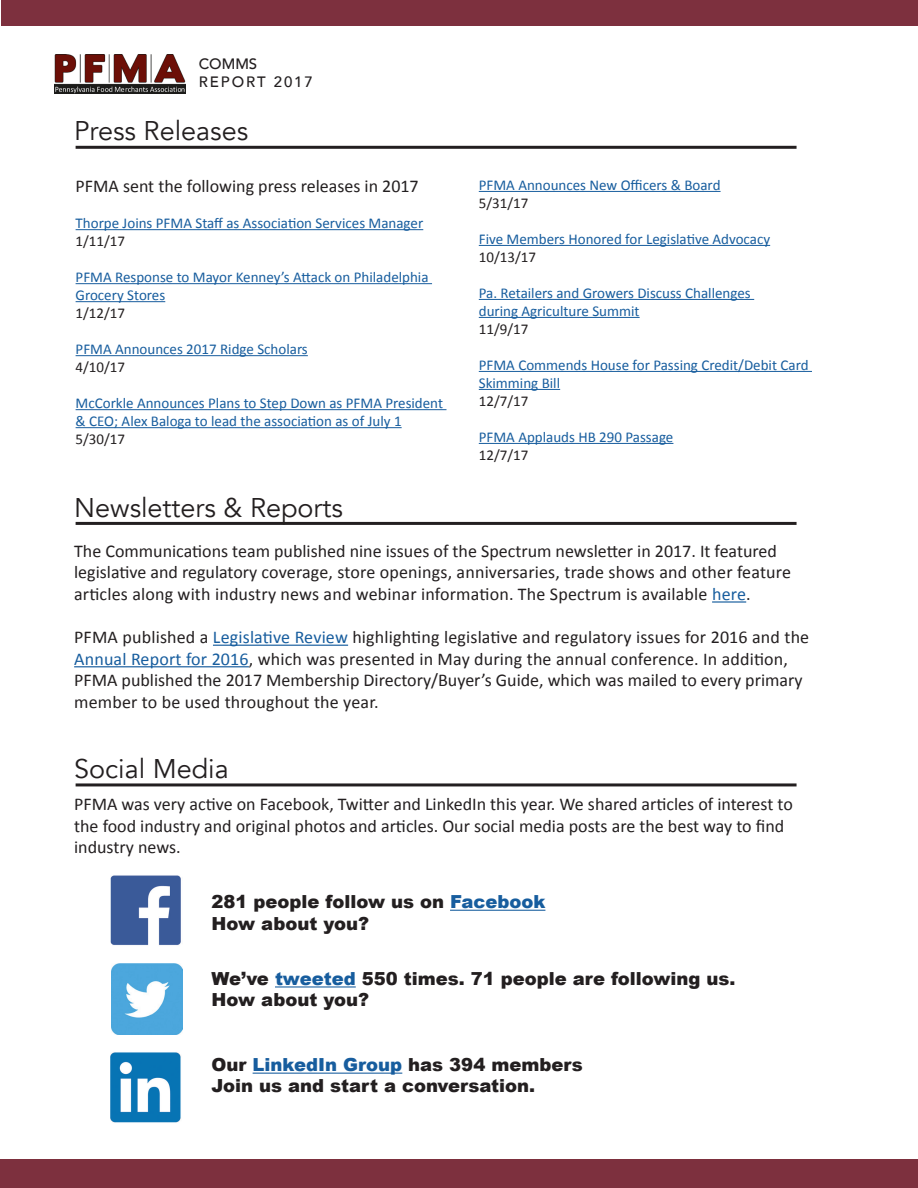
<style>
.page{position:relative;width:918px;height:1188px;background:#fff}
.page>*{position:absolute;margin:0;border:0;box-sizing:border-box;transform-origin:0 0}
.t1{font:27px "Avenir";color:#231f20}
.t2{font:18px/21.6px "Calibri";color:#231f20}
.t3{font:900 18px "Arial";color:#231f20}
.t4{font:15px/18px "Calibri";color:#175d9e}
.t5{font:15px "Calibri";color:#231f20}
.t6{font:500 15px "Avenir";letter-spacing:.13em;color:#231f20}
.s1{color:#175d9e}
</style>
<div class="page">
<img style="left:54px;top:54px;width:131px;height:40px">
<hr style="left:76px;top:229px;width:347px;height:1px;background:#175d9e">
<hr style="left:76px;top:283px;width:356px;height:1px;background:#175d9e">
<hr style="left:76px;top:301px;width:89px;height:1px;background:#175d9e">
<hr style="left:76px;top:355px;width:232px;height:1px;background:#175d9e">
<hr style="left:76px;top:409px;width:370px;height:1px;background:#175d9e">
<hr style="left:76px;top:427px;width:326px;height:1px;background:#175d9e">
<hr style="left:479px;top:191px;width:242px;height:1px;background:#175d9e">
<hr style="left:479px;top:245px;width:291px;height:1px;background:#175d9e">
<hr style="left:479px;top:299px;width:275px;height:1px;background:#175d9e">
<hr style="left:479px;top:317px;width:161px;height:1px;background:#175d9e">
<hr style="left:479px;top:371px;width:333px;height:1px;background:#175d9e">
<hr style="left:479px;top:389px;width:81px;height:1px;background:#175d9e">
<hr style="left:479px;top:443px;width:194px;height:1px;background:#175d9e">
<hr style="left:76px;top:146px;width:721px;height:3px;background:#231f20">
<hr style="left:76px;top:522px;width:721px;height:3px;background:#231f20">
<hr style="left:76px;top:783px;width:721px;height:3px;background:#231f20">
<hr style="left:712px;top:601px;width:34px;height:2px;background:#175d9e">
<hr style="left:213px;top:645px;width:135px;height:1px;background:#175d9e">
<hr style="left:74px;top:666px;width:175px;height:1px;background:#175d9e">
<img style="left:112px;top:964px;width:70px;height:70px">
<img style="left:110px;top:875px;width:71px;height:70px">
<img style="left:110px;top:1052px;width:71px;height:71px">
<hr style="left:450px;top:910px;width:95px;height:1px;background:#175d9e">
<hr style="left:275px;top:986px;width:81px;height:2px;background:#175d9e">
<hr style="left:253px;top:1073px;width:149px;height:1px;background:#175d9e">
<div style="left:1px;top:0;width:917px;height:26px;background:#7d303e"></div>
<div style="left:0;top:1160px;width:918px;height:28px;background:#7d303e"></div>
<p class="t6" style="left:199px;top:51px;width:60px">COMMS</p>
<p class="t6" style="left:199px;top:69px;width:116px">REPORT 2017</p>
<p class="t1" style="left:74px;top:115px;width:176px">Press Releases</p>
<p class="t2" style="left:76px;top:175px;width:345px">PFMA sent the following press releases in 2017</p>
<p class="t4" style="left:76px;top:214px;width:349px">Thorpe Joins PFMA Staff as Association Services Manager</p>
<p class="t5" style="left:76px;top:232px;width:51px">1/11/17</p>
<p class="t4" style="left:76px;top:268px;width:355px">PFMA Response to Mayor Kenney’s Attack on Philadelphia<br>Grocery Stores</p>
<p class="t5" style="left:76px;top:304px;width:51px">1/12/17</p>
<p class="t4" style="left:76px;top:340px;width:234px">PFMA Announces 2017 Ridge Scholars</p>
<p class="t5" style="left:76px;top:358px;width:51px">4/10/17</p>
<p class="t4" style="left:76px;top:394px;width:369px">McCorkle Announces Plans to Step Down as PFMA President</p>
<p class="t4" style="left:76px;top:412px;width:328px">&amp; CEO; Alex Baloga to lead the association as of July 1</p>
<p class="t5" style="left:76px;top:430px;width:51px">5/30/17</p>
<p class="t1" style="left:74px;top:491px;width:270px">Newsletters &amp; Reports</p>
<p class="t4" style="left:479px;top:176px;width:243px">PFMA Announces New Officers &amp; Board</p>
<p class="t5" style="left:479px;top:193px;width:51px">5/31/17</p>
<p class="t4" style="left:479px;top:230px;width:293px">Five Members Honored for Legislative Advocacy</p>
<p class="t5" style="left:479px;top:247px;width:59px">10/13/17</p>
<p class="t4" style="left:479px;top:284px;width:274px">Pa. Retailers and Growers Discuss Challenges</p>
<p class="t4" style="left:479px;top:302px;width:162px">during Agriculture Summit</p>
<p class="t5" style="left:479px;top:319px;width:51px">11/9/17</p>
<p class="t4" style="left:479px;top:356px;width:331px">PFMA Commends House for Passing Credit/Debit Card</p>
<p class="t4" style="left:479px;top:374px;width:83px">Skimming Bill</p>
<p class="t5" style="left:479px;top:391px;width:51px">12/7/17</p>
<p class="t4" style="left:479px;top:428px;width:196px">PFMA Applauds HB 290 Passage</p>
<p class="t5" style="left:479px;top:445px;width:51px">12/7/17</p>
<p class="t2" style="left:74px;top:540px;width:718px">The Communications team published nine issues of the Spectrum newsletter in 2017. It featured legislative and regulatory coverage, store openings, anniversaries, trade shows and other feature articles along with industry news and webinar information. The Spectrum is available <span class="s1">here</span>.</p>
<p class="t2" style="left:74px;top:626px;width:737px">PFMA published a <span class="s1">Legislative Review</span> highlighting legislative and regulatory issues for 2016 and the <span class="s1">Annual Report for 2016</span>, which was presented in May during the annual conference. In addition, PFMA published the 2017 Membership Directory/Buyer’s Guide, which was mailed to every primary member to be used throughout the year.</p>
<p class="t1" style="left:74px;top:753px;width:156px">Social Media</p>
<p class="t2" style="left:74px;top:793px;width:720px">PFMA was very active on Facebook, Twitter and LinkedIn this year. We shared articles of interest to the food industry and original photos and articles. Our social media posts are the best way to find industry news.</p>
<p class="t3" style="left:212px;top:888px;width:335px">281 people follow us on <span class="s1">Facebook</span></p>
<p class="t3" style="left:212px;top:910px;width:159px">How about you?</p>
<p class="t3" style="left:212px;top:965px;width:525px">We’ve <span class="s1">tweeted</span> 550 times. 71 people are following us.</p>
<p class="t3" style="left:212px;top:987px;width:159px">How about you?</p>
<p class="t3" style="left:212px;top:1051px;width:373px">Our <span class="s1">LinkedIn Group</span> has 394 members</p>
<p class="t3" style="left:212px;top:1073px;width:325px">Join us and start a conversation.</p>
</div>
